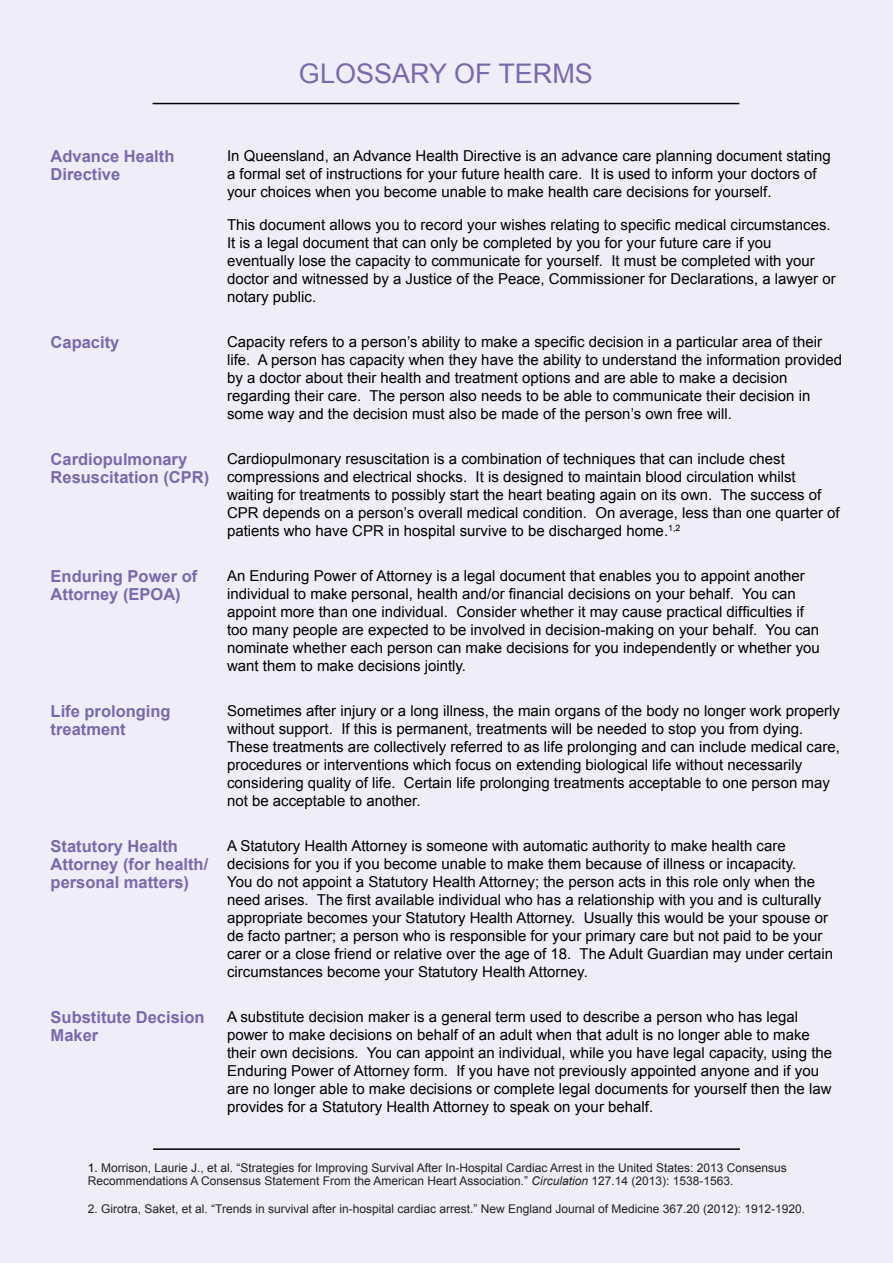
<style>
.page{position:relative;width:893px;height:1263px;background:#efedf7}
.page>*{position:absolute;margin:0;border:0;box-sizing:border-box;transform-origin:0 0}
.t1{font:27px "Arial";color:#7a68ae}
.t2{font:700 16.5px/18.1px "Arial";color:#7a68ae}
.t3{font:15px/18px "Arial";color:#000}
.t4{font:12px/13.2px "Arial";color:#222}
.s1{color:#000}
.s2{font-style:italic}
</style>
<div class="page">
<hr style="left:153px;top:103px;width:586px;height:1px;background:#000">
<hr style="left:153px;top:1148px;width:587px;height:2px;background:#000">
<h1 class="t1" style="left:299px;top:56px;width:295px">GLOSSARY OF TERMS</h1>
<p class="t2" style="left:51px;top:148px;width:125px">Advance Health<br>Directive</p>
<p class="t3" style="left:227px;top:147px;width:605px">In Queensland, an Advance Health Directive is an advance care planning document stating a formal set of instructions for your future health care. It is used to inform your doctors of your choices when you become unable to make health care decisions for yourself.</p>
<p class="t3" style="left:227px;top:216px;width:610px">This document allows you to record your wishes relating to specific medical circumstances.<br>It is a legal document that can only be completed by you for your future care if you eventually lose the capacity to communicate for yourself. It must be completed with your doctor and witnessed by a Justice of the Peace, Commissioner for Declarations, a lawyer or notary public.</p>
<p class="t2" style="left:51px;top:334px;width:70px">Capacity</p>
<p class="t3" style="left:227px;top:333px;width:617px">Capacity refers to a person’s ability to make a specific decision in a particular area of their life. A person has capacity when they have the ability to understand the information provided by a doctor about their health and treatment options and are able to make a decision regarding their care. The person also needs to be able to communicate their decision in some way and the decision must also be made of the person’s own free will.</p>
<p class="t2" style="left:51px;top:451px;width:160px">Cardiopulmonary<br>Resuscitation (CPR)</p>
<p class="t3" style="left:227px;top:450px;width:614px">Cardiopulmonary resuscitation is a combination of techniques that can include chest compressions and electrical shocks. It is designed to maintain blood circulation whilst waiting for treatments to possibly start the heart beating again on its own. The success of CPR depends on a person’s overall medical condition. On average, less than one quarter of patients who have CPR in hospital survive to be discharged home.<sup>1,2</sup></p>
<p class="t2" style="left:51px;top:567px;width:148px">Enduring Power of<br>Attorney (EPOA)</p>
<p class="t3" style="left:227px;top:567px;width:594px">An Enduring Power of Attorney is a legal document that enables you to appoint another individual to make personal, health and/or financial decisions on your behalf. You can appoint more than one individual. Consider whether it may cause practical difficulties if too many people are expected to be involved in decision-making on your behalf. You can nominate whether each person can make decisions for you independently or whether you want them to make decisions jointly.</p>
<p class="t2" style="left:51px;top:702px;width:122px">Life prolonging treatment</p>
<p class="t3" style="left:227px;top:702px;width:614px">Sometimes after injury or a long illness, the main organs of the body no longer work properly without support. If this is permanent, treatments will be needed to stop you from dying.<br>These treatments are collectively referred to as life prolonging and can include medical care, procedures or interventions which focus on extending biological life without necessarily considering quality of life. Certain life prolonging treatments acceptable to one person may not be acceptable to another.</p>
<p class="t2" style="left:51px;top:837px;width:159px">Statutory Health<br>Attorney (for health/ personal matters)</p>
<p class="t3" style="left:227px;top:836px;width:607px">A Statutory Health Attorney is someone with automatic authority to make health care decisions for you if you become unable to make them because of illness or incapacity.<br>You do not appoint a Statutory Health Attorney; the person acts in this role only when the need arises. The first available individual who has a relationship with you and is culturally appropriate becomes your Statutory Health Attorney. Usually this would be your spouse or de facto partner; a person who is responsible for your primary care but not paid to be your carer or a close friend or relative over the age of 18. The Adult Guardian may under certain circumstances become your Statutory Health Attorney.</p>
<p class="t2" style="left:51px;top:1008px;width:156px">Substitute Decision<br>Maker</p>
<p class="t3" style="left:227px;top:1007px;width:607px">A substitute decision maker is a general term used to describe a person who has legal power to make decisions on behalf of an adult when that adult is no longer able to make their own decisions. You can appoint an individual, while you have legal capacity, using the Enduring Power of Attorney form. If you have not previously appointed anyone and if you are no longer able to make decisions or complete legal documents for yourself then the law provides for a Statutory Health Attorney to speak on your behalf.</p>
<p class="t4" style="left:88px;top:1161px;width:700px"><span class="s1">1.</span> Morrison, Laurie J., et al. “Strategies for Improving Survival After In-Hospital Cardiac Arrest in the United States: 2013 Consensus<br>Recommendations A Consensus Statement From the American Heart Association.” <span class="s2">Circulation</span> 127.14 (2013): 1538-1563.</p>
<p class="t4" style="left:88px;top:1202px;width:719px">2. Girotra, Saket, et al. “Trends in survival after in-hospital cardiac arrest.” New England Journal of Medicine 367.20 (2012): 1912-1920.</p>
</div>
